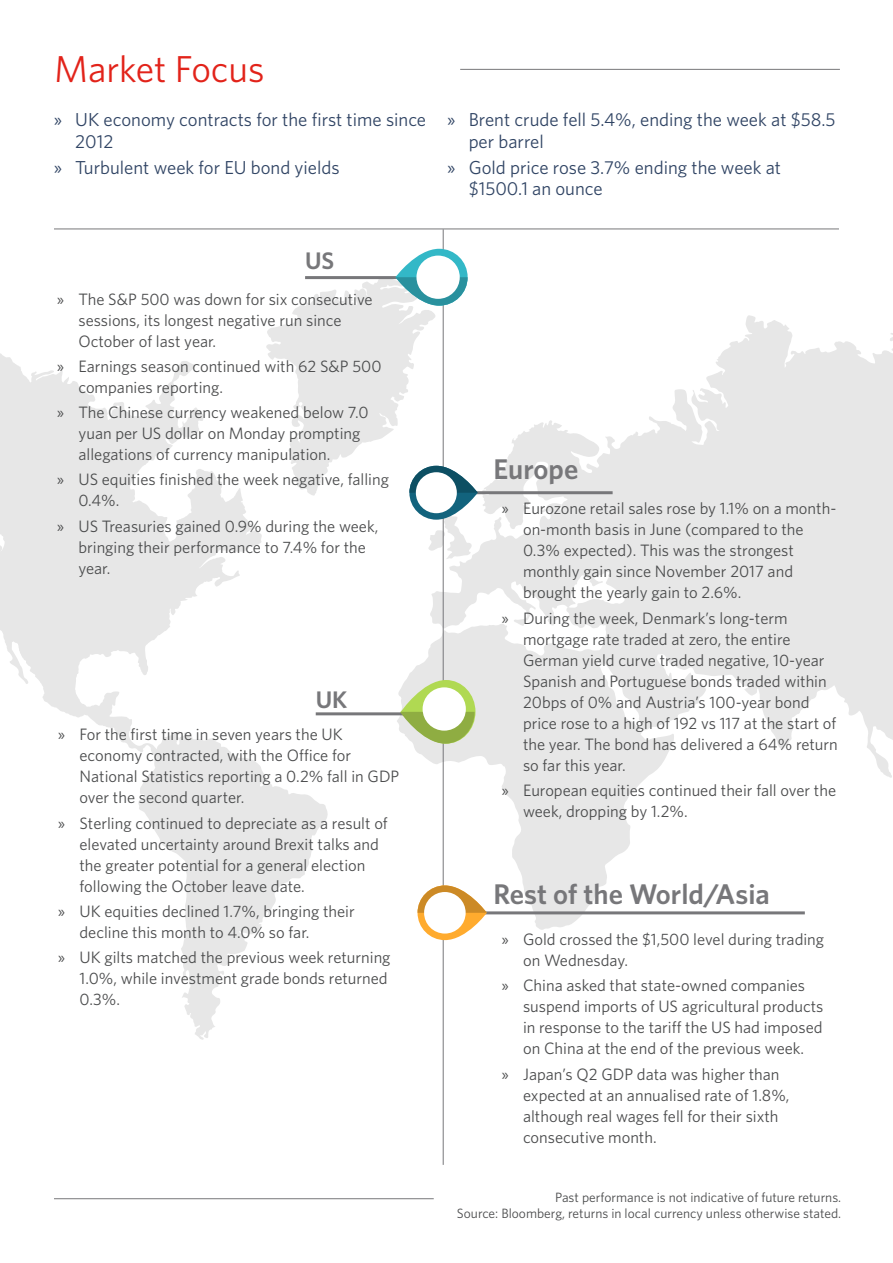
<style>
.page{position:relative;width:893px;height:1263px;background:#fff}
.page>*{position:absolute;margin:0;border:0;box-sizing:border-box;transform-origin:0 0}
.t1{font:37.5px "Whitney";color:#e2231a}
.t2{font:600 28.5px "Whitney";color:#77777a}
.t3{font:600 24px "Whitney";color:#77777a}
.t4{font:18.75px/21.8px "Whitney";color:#304464}
.t5{font:16.5px/21px "Whitney";color:#4b4c4d}
.t6{font:13.5px "Whitney";color:#4b4c4d}
.s1{font-family:"Myriad Pro"}
</style>
<div class="page">
<hr style="left:54px;top:1198px;width:380px;height:1px;background:#77777a">
<svg style="left:397px;top:315px;width:496px;height:615px;fill:#e7e7e7"></svg>
<svg style="left:0;top:353px;width:329px;height:687px"></svg>
<svg style="left:428px;top:511px;width:44px;height:48px"></svg>
<hr style="left:468px;top:911px;width:337px;height:3px;background:#77777a">
<hr style="left:305px;top:276px;width:96px;height:3px;background:#77777a">
<hr style="left:443px;top:229px;width:1px;height:936px;background:#77777a">
<hr style="left:475px;top:491px;width:138px;height:3px;background:#77777a">
<hr style="left:54px;top:229px;width:785px;height:1px;background:#77777a">
<hr style="left:460px;top:69px;width:380px;height:1px;background:#77777a">
<svg style="left:395px;top:249px;width:73px;height:57px"></svg>
<div style="left:416px;top:256px;width:44px;height:43px;background:#fff;border-radius:22px"></div>
<hr style="left:316px;top:712px;width:95px;height:3px;background:#77777a">
<svg style="left:409px;top:466px;width:69px;height:54px"></svg>
<svg style="left:266px;top:277px;width:212px;height:219px"></svg>
<div style="left:416px;top:472px;width:41px;height:41px;background:#fff;border-radius:20px"></div>
<svg style="left:418px;top:885px;width:69px;height:55px"></svg>
<svg style="left:418px;top:885px;width:69px;height:28px"></svg>
<div style="left:424px;top:892px;width:42px;height:41px;background:#fff;border-radius:21px"></div>
<svg style="left:401px;top:680px;width:74px;height:64px"></svg>
<svg style="left:400px;top:712px;width:75px;height:32px;background:#b3c585"></svg>
<div style="left:423px;top:687px;width:43px;height:44px;background:#fff;border-radius:22px"></div>
<p class="t1" style="left:54px;top:44px;width:212px">Market Focus</p>
<p class="t4" style="left:75px;top:108px;width:352px;text-indent:-21px"><span class="s1">»</span> UK economy contracts for the first time since<br>2012</p>
<p class="t4" style="left:54px;top:156px;width:287px"><span class="s1">»</span> Turbulent week for EU bond yields</p>
<p class="t3" style="left:305px;top:245px;width:31px">US</p>
<p class="t5" style="left:78px;top:288px;width:296px;text-indent:-21px"><span class="s1">»</span> The S&amp;P 500 was down for six consecutive sessions, its longest negative run since<br>October of last year.</p>
<p class="t5" style="left:78px;top:355px;width:305px;text-indent:-21px"><span class="s1">»</span> Earnings season continued with 62 S&amp;P 500 companies reporting.</p>
<p class="t5" style="left:78px;top:401px;width:292px;text-indent:-21px"><span class="s1">»</span> The Chinese currency weakened below 7.0 yuan per US dollar on Monday prompting allegations of currency manipulation.</p>
<p class="t5" style="left:78px;top:469px;width:312px;text-indent:-21px"><span class="s1">»</span> US equities finished the week negative, falling<br>0.4%.</p>
<p class="t5" style="left:78px;top:515px;width:301px;text-indent:-21px"><span class="s1">»</span> US Treasuries gained 0.9% during the week, bringing their performance to 7.4% for the year.</p>
<p class="t3" style="left:316px;top:683px;width:33px">UK</p>
<p class="t5" style="left:80px;top:724px;width:321px;text-indent:-21px"><span class="s1">»</span> For the first time in seven years the UK economy contracted, with the Office for National Statistics reporting a 0.2% fall in GDP over the second quarter.</p>
<p class="t5" style="left:80px;top:812px;width:310px;text-indent:-21px"><span class="s1">»</span> Sterling continued to depreciate as a result of elevated uncertainty around Brexit talks and the greater potential for a general election following the October leave date.</p>
<p class="t5" style="left:80px;top:900px;width:277px;text-indent:-21px"><span class="s1">»</span> UK equities declined 1.7%, bringing their decline this month to 4.0% so far.</p>
<p class="t5" style="left:80px;top:946px;width:313px;text-indent:-21px"><span class="s1">»</span> UK gilts matched the previous week returning<br>1.0%, while investment grade bonds returned<br>0.3%.</p>
<p class="t4" style="left:469px;top:108px;width:368px;text-indent:-21px"><span class="s1">»</span> Brent crude fell 5.4%, ending the week at $58.5 per barrel</p>
<p class="t4" style="left:469px;top:156px;width:314px;text-indent:-21px"><span class="s1">»</span> Gold price rose 3.7% ending the week at $1500.1 an ounce</p>
<p class="t2" style="left:494px;top:450px;width:86px">Europe</p>
<p class="t5" style="left:523px;top:498px;width:315px;text-indent:-21px"><span class="s1">»</span> Eurozone retail sales rose by 1.1% on a month&shy;on-month basis in June (compared to the 0.3% expected). This was the strongest monthly gain since November 2017 and brought the yearly gain to 2.6%.</p>
<p class="t5" style="left:523px;top:607px;width:316px;text-indent:-21px"><span class="s1">»</span> During the week, Denmark’s long-term mortgage rate traded at zero, the entire German yield curve traded negative, 10-year Spanish and Portuguese bonds traded within 20bps of 0% and Austria’s 100-year bond price rose to a high of 192 vs 117 at the start of the year. The bond has delivered a 64% return so far this year.</p>
<p class="t5" style="left:523px;top:779px;width:315px;text-indent:-21px"><span class="s1">»</span> European equities continued their fall over the week, dropping by 1.2%.</p>
<p class="t2" style="left:494px;top:875px;width:278px">Rest of the World/Asia</p>
<p class="t5" style="left:523px;top:928px;width:303px;text-indent:-21px"><span class="s1">»</span> Gold crossed the $1,500 level during trading on Wednesday.</p>
<p class="t5" style="left:523px;top:975px;width:302px;text-indent:-21px"><span class="s1">»</span> China asked that state-owned companies suspend imports of US agricultural products in response to the tariff the US had imposed on China at the end of the previous week.</p>
<p class="t5" style="left:523px;top:1063px;width:268px;text-indent:-21px"><span class="s1">»</span> Japan’s Q2 GDP data was higher than expected at an annualised rate of 1.8%, although real wages fell for their sixth consecutive month.</p>
<p class="t6" style="left:555px;top:1188px;width:288px">Past performance is not indicative of future returns.</p>
<p class="t6" style="left:457px;top:1204px;width:386px">Source: Bloomberg, returns in local currency unless otherwise stated.</p>
</div>
